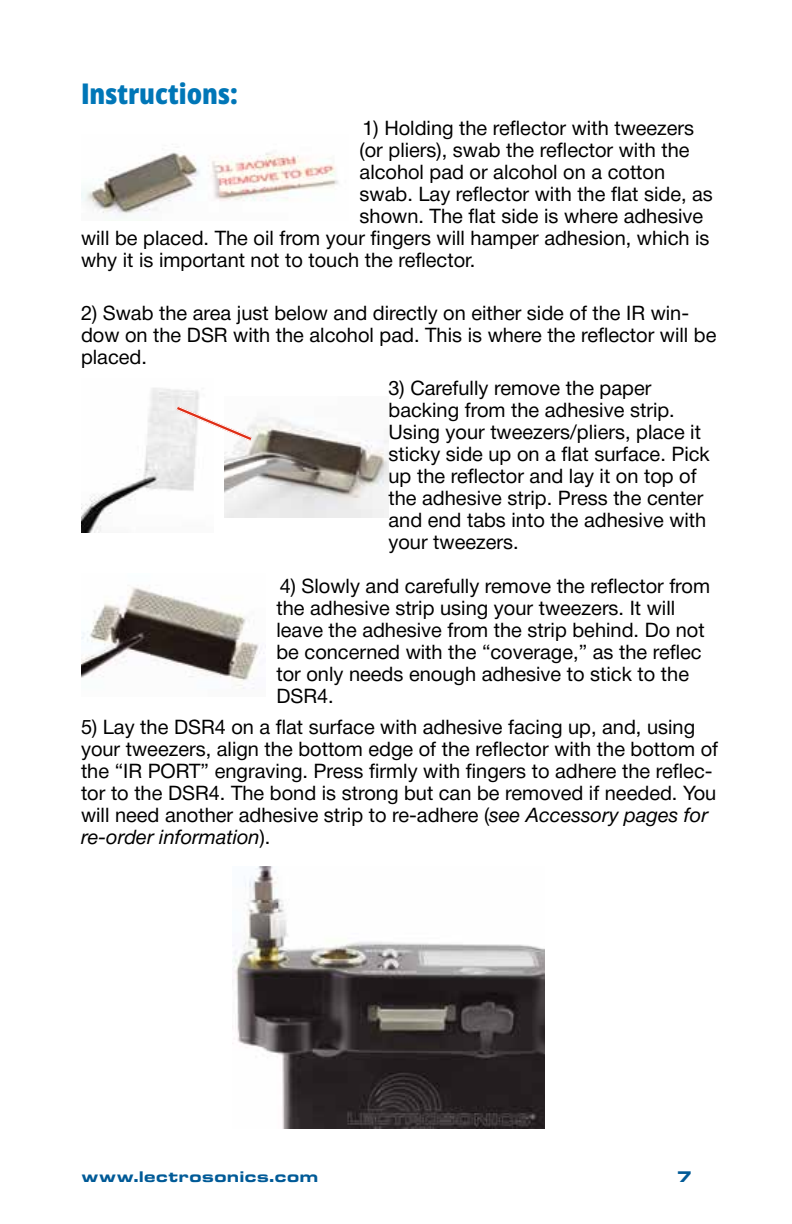
<style>
.page{position:relative;width:792px;height:1224px;background:#fff}
.page>*{position:absolute;margin:0;border:0;box-sizing:border-box;transform-origin:0 0}
.t1{font:800 28.4px "Open Sans Condensed";color:#0076b7;scale:1.05 1}
.t2{font:20px/22px "Helvetica Neue";color:#000}
.t3{font:900 16px "Eurostile Extended";color:#005a97}
.s1{font-style:italic}
</style>
<div class="page">
<img style="left:81px;top:152px;width:258px;height:63px">
<img style="left:225px;top:417px;width:163px;height:100px">
<img style="left:81px;top:388px;width:118px;height:145px">
<svg style="left:172px;top:403px;width:84px;height:41px"></svg>
<img style="left:81px;top:587px;width:183px;height:102px">
<img style="left:233px;top:866px;width:311px;height:262px">
<h1 class="t1" style="left:81px;top:74px;width:151px">Instructions:</h1>
<p class="t2" style="left:363px;top:118px;width:333px">1) Holding the reflector with tweezers</p>
<p class="t2" style="left:360px;top:140px;width:331px">(or pliers), swab the reflector with the</p>
<p class="t2" style="left:360px;top:162px;width:307px">alcohol pad or alcohol on a cotton</p>
<p class="t2" style="left:360px;top:184px;width:355px">swab. Lay reflector with the flat side, as</p>
<p class="t2" style="left:360px;top:206px;width:345px">shown. The flat side is where adhesive</p>
<p class="t2" style="left:81px;top:228px;width:630px">will be placed. The oil from your fingers will hamper adhesion, which is</p>
<p class="t2" style="left:81px;top:250px;width:396px">why it is important not to touch the reflector.</p>
<p class="t2" style="left:81px;top:303px;width:637px">2) Swab the area just below and directly on either side of the IR win&shy;dow on the DSR with the alcohol pad. This is where the reflector will be placed.</p>
<p class="t2" style="left:388px;top:378px;width:323px">3) Carefully remove the paper backing from the adhesive strip.<br>Using your tweezers/pliers, place it sticky side up on a flat surface. Pick up the reflector and lay it on top of the adhesive strip. Press the center and end tabs into the adhesive with your tweezers.</p>
<p class="t2" style="left:276px;top:576px;width:435px">4) Slowly and carefully remove the reflector from the adhesive strip using your tweezers. It will leave the adhesive from the strip behind. Do not be concerned with the “coverage,” as the reflec tor only needs enough adhesive to stick to the DSR4.</p>
<p class="t2" style="left:81px;top:718px;width:639px">5) Lay the DSR4 on a flat surface with adhesive facing up, and, using your tweezers, align the bottom edge of the reflector with the bottom of the “IR PORT” engraving. Press firmly with fingers to adhere the reflec&shy;tor to the DSR4. The bond is strong but can be removed if needed. You will need another adhesive strip to re-adhere (<span class="s1">see Accessory pages for re-order information</span>).</p>
<p class="t3" style="left:81px;top:1168px;width:239px">www.lectrosonics.com</p>
<p class="t3" style="left:677px;top:1168px;width:17px">7</p>
</div>
